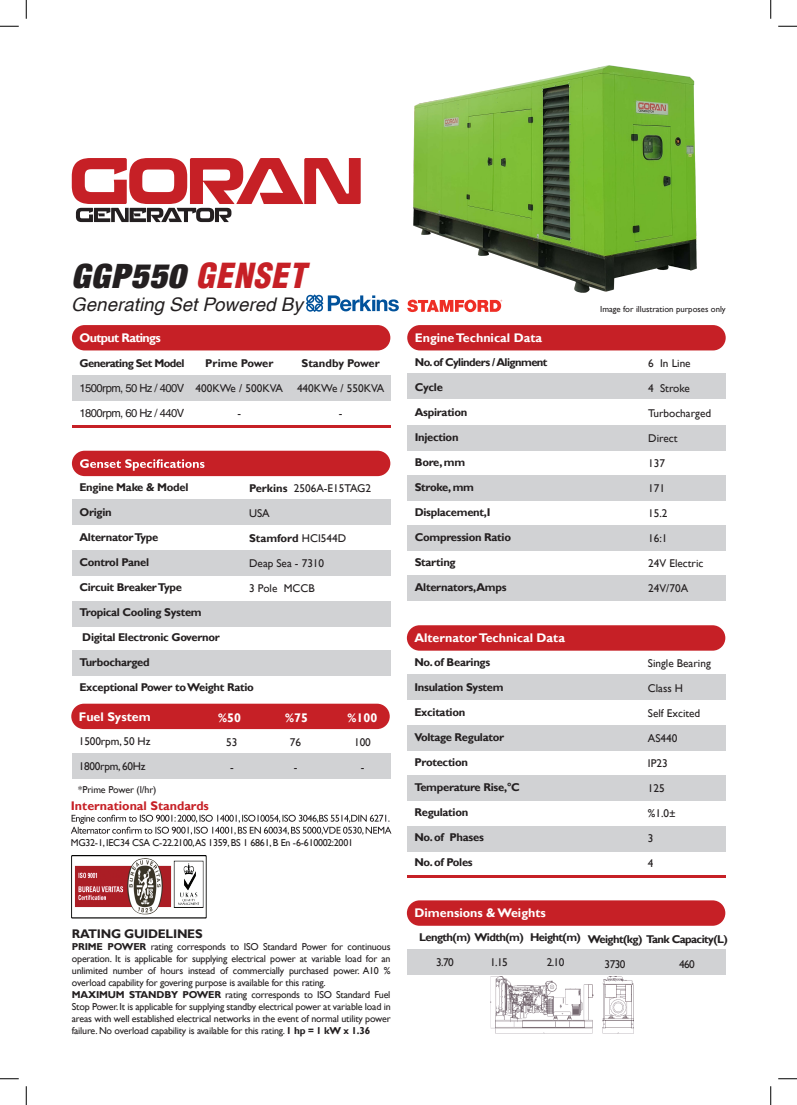
<style>
.page{position:relative;width:797px;height:1105px;background:#fff}
.page>*{position:absolute;margin:0;border:0;box-sizing:border-box;transform-origin:0 0}
.t1{font:italic 900 condensed 33.75px "Helvetica Neue LT Std";letter-spacing:.03em;color:#231f20}
.t2{font:italic 18.75px "Helvetica LT";color:#231f20}
.t3{font:700 12.5px "Gill Sans";color:#fff}
.t4{font:700 12.5px "Gill Sans";color:#c62026}
.t5{font:700 12.5px "Gill Sans";letter-spacing:-.02em;color:#231f20}
.t6{font:700 12.5px "Gill Sans";letter-spacing:-.05em;color:#fff}
.t7{font:700 11.25px "Gill Sans";letter-spacing:-.025em;color:#231f20}
.t8{font:11.25px "Gill Sans";color:#231f20}
.t9{font:700 11.25px "Gill Sans";letter-spacing:-.05em;color:#231f20}
.t10{font:700 11.25px "Gill Sans";color:#231f20}
.t11{font:11.25px "Helvetica LT";letter-spacing:-.05em;color:#231f20}
.t12{font:11.25px "Gill Sans";letter-spacing:-.025em;color:#231f20}
.t13{font:10px/12px "Gill Sans";letter-spacing:-.02em;color:#231f20}
.t14{font:8.75px "Gill Sans";color:#231f20}
.s1{font-family:"Helvetica LT";color:#c62026}
.s2{font-weight:700}
.s3{font-weight:400}
</style>
<div class="page">
<div style="left:72px;top:325px;width:318px;height:25px;background:#c62026;border-radius:13px"></div>
<div style="left:72px;top:451px;width:318px;height:25px;background:#c62026;border-radius:13px"></div>
<div style="left:407px;top:325px;width:318px;height:25px;background:#c62026;border-radius:13px"></div>
<hr style="left:72px;top:425px;width:318px;height:2px;background:#c62026">
<hr style="left:407px;top:875px;width:318px;height:3px;background:#c62026">
<div style="left:72px;top:375px;width:318px;height:26px;background:#d1d2d4"></div>
<div style="left:72px;top:499px;width:318px;height:26px;background:#d1d2d4"></div>
<div style="left:407px;top:374px;width:318px;height:25px;background:#d1d2d4"></div>
<div style="left:72px;top:650px;width:318px;height:26px;background:#d1d2d4"></div>
<div style="left:72px;top:753px;width:318px;height:26px;background:#d1d2d4"></div>
<div style="left:407px;top:526px;width:318px;height:25px;background:#d1d2d4"></div>
<div style="left:407px;top:576px;width:318px;height:25px;background:#d1d2d4"></div>
<div style="left:72px;top:551px;width:318px;height:25px;background:#d1d2d4"></div>
<div style="left:407px;top:425px;width:318px;height:25px;background:#d1d2d4"></div>
<div style="left:72px;top:601px;width:318px;height:25px;background:#d1d2d4"></div>
<div style="left:407px;top:475px;width:318px;height:26px;background:#d1d2d4"></div>
<svg style="left:407px;top:299px;width:95px;height:13px"></svg>
<svg style="left:80px;top:459px;width:124px;height:12px"></svg>
<div style="left:407px;top:625px;width:318px;height:26px;background:#c62026;border-radius:13px"></div>
<div style="left:407px;top:674px;width:318px;height:25px;background:#d1d2d4"></div>
<div style="left:407px;top:826px;width:318px;height:25px;background:#d1d2d4"></div>
<div style="left:407px;top:725px;width:318px;height:26px;background:#d1d2d4"></div>
<div style="left:407px;top:776px;width:318px;height:25px;background:#d1d2d4"></div>
<div style="left:71px;top:704px;width:319px;height:25px;background:#c62026;border-radius:13px"></div>
<svg style="left:306px;top:294px;width:93px;height:18px"></svg>
<svg style="left:71px;top:815px;width:320px;height:20px"></svg>
<img style="left:72px;top:855px;width:135px;height:64px">
<div style="left:407px;top:900px;width:318px;height:26px;background:#c62026;border-radius:13px"></div>
<div style="left:407px;top:949px;width:318px;height:25px;background:#d1d2d4"></div>
<img style="left:490px;top:977px;width:143px;height:57px">
<svg style="left:0;top:25px;width:19px;height:2px"></svg>
<svg style="left:778px;top:25px;width:19px;height:2px"></svg>
<svg style="left:0;top:1078px;width:19px;height:1px"></svg>
<svg style="left:778px;top:1078px;width:19px;height:1px"></svg>
<svg style="left:25px;top:0;width:2px;height:19px"></svg>
<svg style="left:25px;top:1086px;width:2px;height:19px"></svg>
<svg style="left:770px;top:0;width:1px;height:19px"></svg>
<svg style="left:770px;top:1086px;width:1px;height:19px"></svg>
<svg style="left:72px;top:158px;width:289px;height:64px"></svg>
<img style="left:414px;top:65px;width:282px;height:228px">
<h1 class="t1" style="left:71px;top:254px;width:236px">GGP550 <span class="s1">GENSET</span></h1>
<h2 class="t2" style="left:71px;top:293px;width:233px">Generating Set Powered By</h2>
<p class="t6" style="left:79px;top:330px;width:83px">Output Ratings</p>
<p class="t9" style="left:79px;top:356px;width:107px">Generating Set Model</p>
<p class="t11" style="left:79px;top:381px;width:106px">1500rpm, 50 Hz / 400V</p>
<p class="t11" style="left:79px;top:406px;width:106px">1800rpm, 60 Hz / 440V</p>
<p class="t10" style="left:205px;top:356px;width:70px">Prime Power</p>
<p class="t8" style="left:196px;top:381px;width:89px">400KWe / 500KVA</p>
<p class="t8" style="left:237px;top:406px;width:5px">-</p>
<p class="t10" style="left:301px;top:356px;width:80px">Standby Power</p>
<p class="t8" style="left:297px;top:381px;width:89px">440KWe / 550KVA</p>
<p class="t8" style="left:339px;top:406px;width:5px">-</p>
<p class="t7" style="left:79px;top:480px;width:110px">Engine Make &amp; Model</p>
<p class="t7" style="left:79px;top:505px;width:34px">Origin</p>
<p class="t7" style="left:79px;top:530px;width:80px">Alternator Type</p>
<p class="t7" style="left:79px;top:555px;width:71px">Control Panel</p>
<p class="t7" style="left:79px;top:580px;width:104px">Circuit Breaker Type</p>
<p class="t7" style="left:79px;top:605px;width:124px">Tropical Cooling System</p>
<p class="t7" style="left:82px;top:630px;width:139px">Digital Electronic Governor</p>
<p class="t7" style="left:79px;top:655px;width:72px">Turbocharged</p>
<p class="t7" style="left:79px;top:680px;width:176px">Exceptional Power to Weight Ratio</p>
<p class="t8" style="left:249px;top:482px;width:123px"><span class="s2">Perkins</span> 2506A-E15TAG2</p>
<p class="t8" style="left:249px;top:507px;width:22px">USA</p>
<p class="t10" style="left:249px;top:532px;width:98px">Stamford <span class="s3">HCI544D</span></p>
<p class="t8" style="left:249px;top:557px;width:77px">Deap Sea - 7310</p>
<p class="t8" style="left:249px;top:582px;width:67px">3 Pole MCCB</p>
<p class="t3" style="left:79px;top:709px;width:73px">Fuel System</p>
<p class="t3" style="left:218px;top:710px;width:24px">%50</p>
<p class="t3" style="left:285px;top:710px;width:24px">%75</p>
<p class="t3" style="left:347px;top:710px;width:31px">%100</p>
<p class="t8" style="left:79px;top:734px;width:73px">1500rpm, 50 Hz</p>
<p class="t12" style="left:79px;top:759px;width:68px">1800rpm, 60Hz</p>
<p class="t13" style="left:78px;top:783px;width:80px">*Prime Power (l/hr)</p>
<p class="t8" style="left:226px;top:735px;width:13px">53</p>
<p class="t8" style="left:230px;top:760px;width:5px">-</p>
<p class="t8" style="left:290px;top:735px;width:13px">76</p>
<p class="t8" style="left:294px;top:760px;width:5px">-</p>
<p class="t8" style="left:354px;top:735px;width:18px">100</p>
<p class="t8" style="left:360px;top:760px;width:5px">-</p>
<p class="t4" style="left:71px;top:798px;width:140px">International Standards</p>
<p class="t13" style="left:71px;top:836px;width:284px">MG32-1, IEC34 CSA C-22.2100,AS 1359, BS 1 6861, B En -6-610002:2001</p>
<p class="t5" style="left:72px;top:926px;width:132px">RATING GUIDELINES</p>
<p class="t13" style="left:72px;top:940px;width:320px"><span class="s2">PRIME POWER</span> rating corresponds to ISO Standard Power for continuous operation. It is applicable for supplying electrical power at variable load for an unlimited number of hours instead of commercially purchased power. A10 % overload capability for govering purpose is available for this rating.<br><span class="s2">MAXIMUM STANDBY POWER</span> rating corresponds to ISO Standard Fuel Stop Power. It is applicable for supplying standby electrical power at variable load in areas with well established electrical networks in the event of normal utility power failure. No overload capability is available for this rating. <span class="s2">1 hp = 1 kW x 1.36</span></p>
<p class="t3" style="left:415px;top:330px;width:129px">Engine Technical Data</p>
<p class="t9" style="left:415px;top:355px;width:134px">No. of Cylinders / Alignment</p>
<p class="t7" style="left:415px;top:380px;width:30px">Cycle</p>
<p class="t7" style="left:415px;top:405px;width:54px">Aspiration</p>
<p class="t7" style="left:415px;top:430px;width:45px">Injection</p>
<p class="t7" style="left:415px;top:455px;width:52px">Bore, mm</p>
<p class="t7" style="left:415px;top:480px;width:61px">Stroke, mm</p>
<p class="t7" style="left:415px;top:505px;width:77px">Displacement,I</p>
<p class="t7" style="left:415px;top:530px;width:98px">Compression Ratio</p>
<p class="t7" style="left:415px;top:555px;width:42px">Starting</p>
<p class="t7" style="left:415px;top:580px;width:93px">Alternators,Amps</p>
<p class="t3" style="left:414px;top:631px;width:152px">Alternator Technical Data</p>
<p class="t7" style="left:414px;top:655px;width:77px">No. of Bearings</p>
<p class="t7" style="left:414px;top:680px;width:91px">Insulation System</p>
<p class="t7" style="left:414px;top:705px;width:52px">Excitation</p>
<p class="t7" style="left:414px;top:730px;width:91px">Voltage Regulator</p>
<p class="t7" style="left:414px;top:755px;width:55px">Protection</p>
<p class="t7" style="left:414px;top:780px;width:107px">Temperature Rise,°C</p>
<p class="t7" style="left:414px;top:805px;width:55px">Regulation</p>
<p class="t7" style="left:414px;top:830px;width:71px">No. of Phases</p>
<p class="t7" style="left:414px;top:855px;width:60px">No. of Poles</p>
<p class="t3" style="left:414px;top:906px;width:133px">Dimensions &amp; Weights</p>
<p class="t14" style="left:600px;top:304px;width:127px">Image for illustration purposes only</p>
<p class="t8" style="left:648px;top:356px;width:44px">6 In Line</p>
<p class="t8" style="left:648px;top:381px;width:43px">4 Stroke</p>
<p class="t8" style="left:648px;top:406px;width:64px">Turbocharged</p>
<p class="t8" style="left:648px;top:431px;width:31px">Direct</p>
<p class="t8" style="left:648px;top:456px;width:18px">137</p>
<p class="t8" style="left:648px;top:481px;width:18px">171</p>
<p class="t8" style="left:648px;top:506px;width:21px">15.2</p>
<p class="t8" style="left:648px;top:531px;width:21px">16:1</p>
<p class="t8" style="left:648px;top:556px;width:57px">24V Electric</p>
<p class="t8" style="left:648px;top:581px;width:41px">24V/70A</p>
<p class="t8" style="left:648px;top:656px;width:64px">Single Bearing</p>
<p class="t8" style="left:648px;top:681px;width:37px">Class H</p>
<p class="t8" style="left:648px;top:706px;width:54px">Self Excited</p>
<p class="t8" style="left:648px;top:731px;width:31px">AS440</p>
<p class="t8" style="left:648px;top:756px;width:21px">IP23</p>
<p class="t8" style="left:648px;top:781px;width:18px">125</p>
<p class="t8" style="left:648px;top:806px;width:29px">%1.0±</p>
<p class="t8" style="left:648px;top:831px;width:7px">3</p>
<p class="t8" style="left:648px;top:856px;width:7px">4</p>
<p class="t9" style="left:419px;top:930px;width:106px">Length(m) Width(m)</p>
<p class="t8" style="left:490px;top:956px;width:19px">1.15</p>
<p class="t7" style="left:530px;top:930px;width:52px">Height(m)</p>
<p class="t8" style="left:546px;top:956px;width:19px">2.10</p>
<p class="t9" style="left:587px;top:932px;width:142px">Weight(kg) Tank Capacity(L)</p>
<p class="t8" style="left:604px;top:957px;width:22px">3730</p>
<p class="t8" style="left:679px;top:957px;width:17px">460</p>
<p class="t8" style="left:436px;top:956px;width:19px">3.70</p>
</div>
